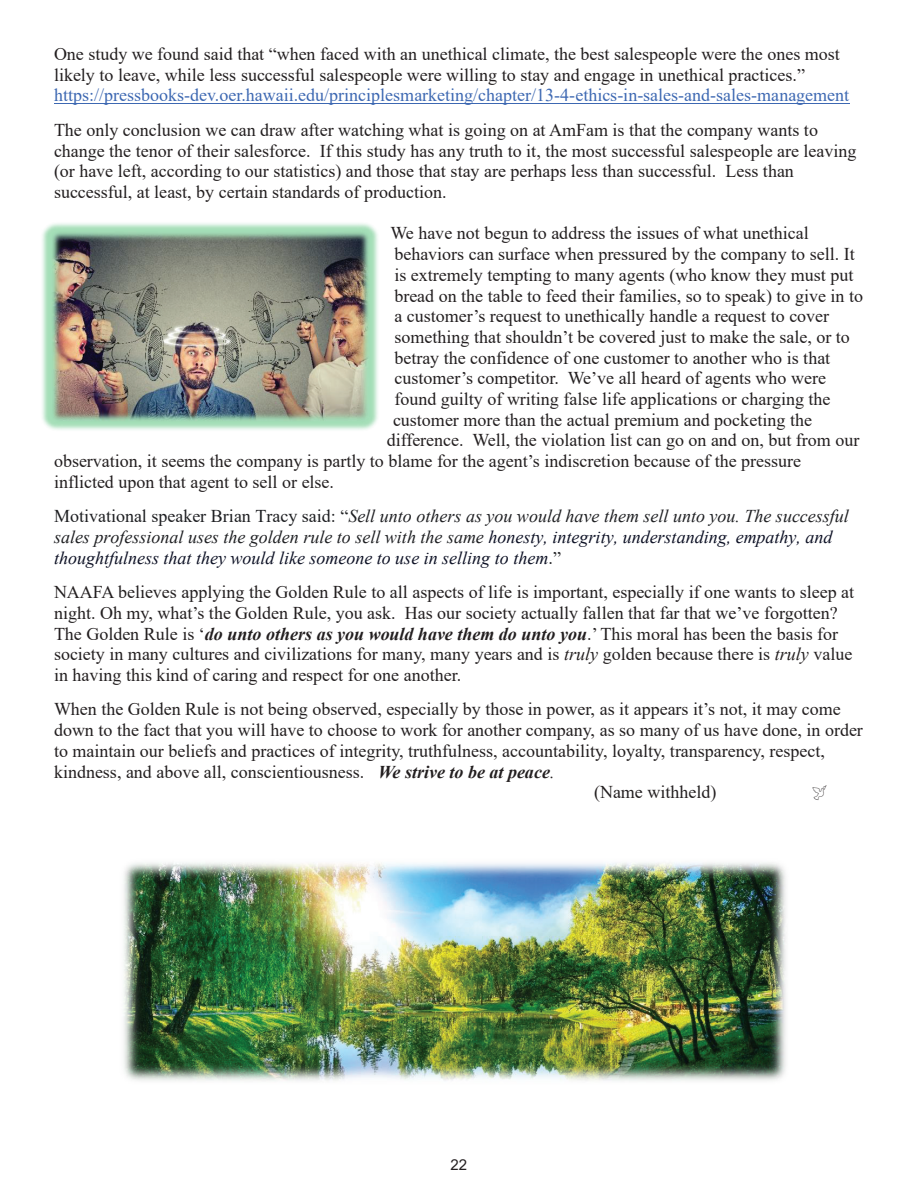
<style>
.page{position:relative;width:918px;height:1188px;background:#fff}
.page>*{position:absolute;margin:0;border:0;box-sizing:border-box;transform-origin:0 0}
.t1{font:18px/20.7px "Times New Roman";color:#231f20}
.t2{font:italic 18px/20.7px "Times New Roman";color:#1e1f22}
.t3{font:18px "Times New Roman";color:#3d68b2}
.t4{font:15px "Arial";color:#231f20}
.s1{font-style:normal}
.s2{color:#0d1125}
.s3{font-weight:700;font-style:italic}
.s4{font-style:italic}
</style>
<div class="page">
<hr style="left:54px;top:103px;width:795px;height:1px;background:#3d68b2">
<img style="left:42px;top:223px;width:336px;height:207px">
<img style="left:50px;top:231px;width:320px;height:191px">
<img style="left:124px;top:863px;width:662px;height:218px">
<p class="t1" style="left:54px;top:43px;width:787px">One study we found said that “when faced with an unethical climate, the best salespeople were the ones most likely to leave, while less successful salespeople were willing to stay and engage in unethical practices.”</p>
<p class="t3" style="left:54px;top:83px;width:797px">https://pressbooks-dev.oer.hawaii.edu/principlesmarketing/chapter/13-4-ethics-in-sales-and-sales-management</p>
<p class="t1" style="left:54px;top:119px;width:804px">The only conclusion we can draw after watching what is going on at AmFam is that the company wants to change the tenor of their salesforce. If this study has any truth to it, the most successful salespeople are leaving (or have left, according to our statistics) and those that stay are perhaps less than successful. Less than successful, at least, by certain standards of production.</p>
<p class="t1" style="left:391px;top:222px;width:420px">We have not begun to address the issues of what unethical</p>
<p class="t1" style="left:394px;top:243px;width:462px">behaviors can surface when pressured by the company to sell. It</p>
<p class="t1" style="left:394px;top:264px;width:461px">is extremely tempting to many agents (who know they must put</p>
<p class="t1" style="left:394px;top:285px;width:470px">bread on the table to feed their families, so to speak) to give in to</p>
<p class="t1" style="left:394px;top:305px;width:436px">a customer’s request to unethically handle a request to cover</p>
<p class="t1" style="left:394px;top:326px;width:457px">something that shouldn’t be covered just to make the sale, or to</p>
<p class="t1" style="left:394px;top:347px;width:437px">betray the confidence of one customer to another who is that</p>
<p class="t1" style="left:394px;top:367px;width:433px">customer’s competitor. We’ve all heard of agents who were</p>
<p class="t1" style="left:394px;top:388px;width:438px">found guilty of writing false life applications or charging the</p>
<p class="t1" style="left:393px;top:409px;width:420px">customer more than the actual premium and pocketing the</p>
<p class="t1" style="left:387px;top:429px;width:474px">difference. Well, the violation list can go on and on, but from our</p>
<p class="t1" style="left:54px;top:450px;width:749px">observation, it seems the company is partly to blame for the agent’s indiscretion because of the pressure</p>
<p class="t1" style="left:54px;top:471px;width:281px">inflicted upon that agent to sell or else.</p>
<p class="t2" style="left:54px;top:505px;width:796px"><span class="s1">Motivational speaker Brian Tracy said: “</span>Sell unto others as you would have them sell unto you. The successful sales professional uses the golden rule to sell with the same <span class="s2">honesty, integrity, understanding, empathy, and thoughtfulness that they would like someone to use in selling to them</span><span class="s1">.”</span></p>
<p class="t1" style="left:54px;top:581px;width:802px">NAAFA believes applying the Golden Rule to all aspects of life is important, especially if one wants to sleep at night. Oh my, what’s the Golden Rule, you ask. Has our society actually fallen that far that we’ve forgotten?<br>The Golden Rule is ‘<span class="s3">do unto others as you would have them do unto you</span>.’ This moral has been the basis for society in many cultures and civilizations for many, many years and is <span class="s4">truly</span> golden because there is <span class="s4">truly</span> value in having this kind of caring and respect for one another.</p>
<p class="t1" style="left:54px;top:698px;width:788px">When the Golden Rule is not being observed, especially by those in power, as it appears it’s not, it may come</p>
<p class="t1" style="left:54px;top:719px;width:810px">down to the fact that you will have to choose to work for another company, as so many of us have done, in order</p>
<p class="t1" style="left:54px;top:740px;width:772px">to maintain our beliefs and practices of integrity, truthfulness, accountability, loyalty, transparency, respect,</p>
<p class="t1" style="left:54px;top:761px;width:502px">kindness, and above all, conscientiousness. <span class="s3">We strive to be at peace</span><span class="s4">.</span></p>
<p class="t1" style="left:594px;top:781px;width:124px">(Name withheld)</p>
<p class="t4" style="left:451px;top:1155px;width:18px">22</p>
</div>
